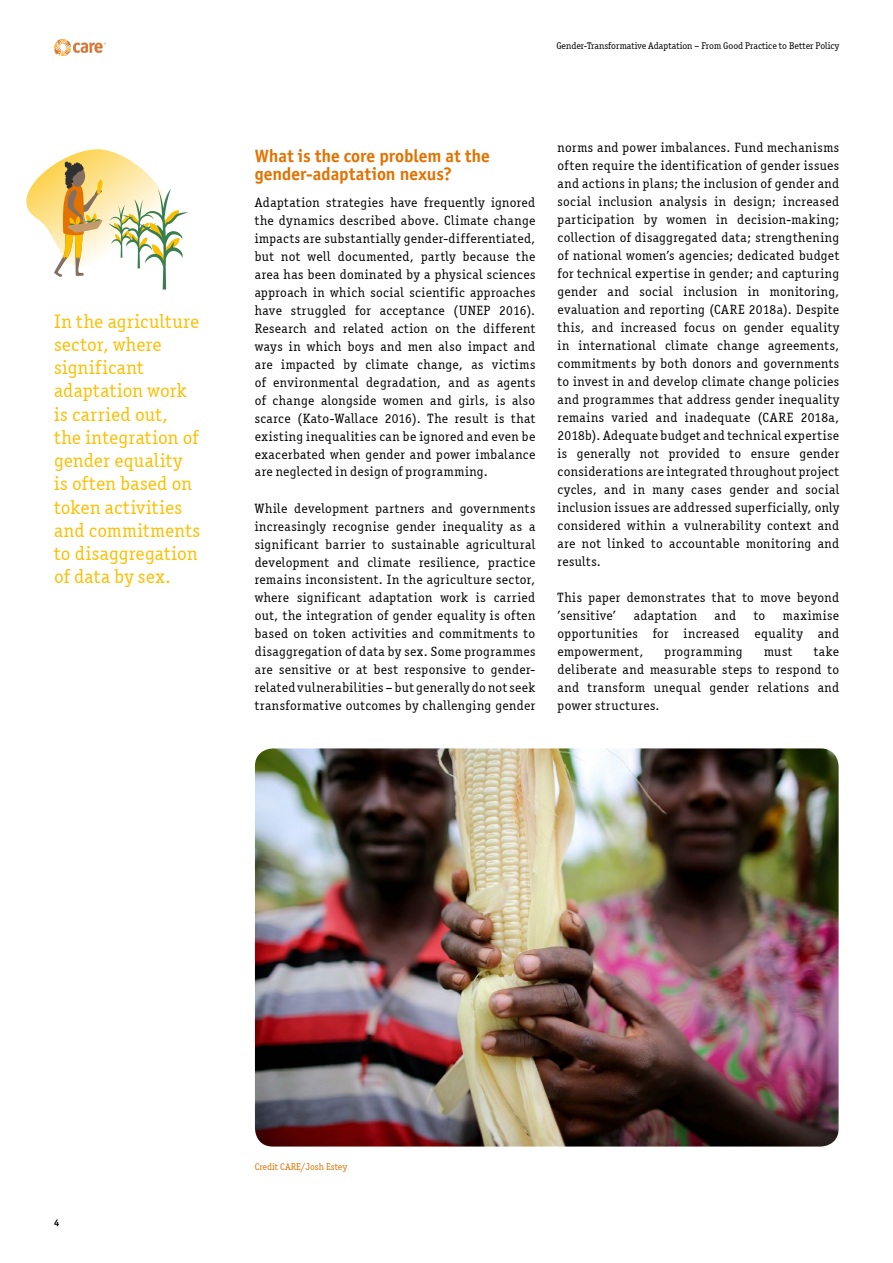
<style>
.page{position:relative;width:893px;height:1263px;background:#fff}
.page>*{position:absolute;margin:0;border:0;box-sizing:border-box;transform-origin:0 0}
.t1{font:19.5px/23.2px "Officina Serif ITCTT Book";letter-spacing:.02em;color:#fcbf00}
.t2{font:700 18px/18px "Officina Sans ITC Pro";color:#e27300}
.t3{font:13.5px/18px "Officina Serif ITCTT Book";letter-spacing:.035em;color:#000;text-align:justify}
.t4{font:9.75px "Officina Serif ITCTT Book";color:#000}
.t5{font:9.75px "Officina Serif ITCTT Book";color:#e27300}
.t6{font:9.75px "Officina Serif ITCTT Bold";color:#000}
</style>
<div class="page">
<img style="left:54px;top:39px;width:51px;height:17px">
<img style="left:255px;top:748px;width:584px;height:398px">
<svg style="left:26px;top:149px;width:162px;height:141px"></svg>
<h1 class="t1" style="left:54px;top:309px;width:148px">In the agriculture sector, where significant adaptation work is carried out,<br>the integration of gender equality is often based on token activities and commitments to disaggregation of data by sex.</h1>
<p class="t4" style="left:556px;top:40px;width:284px">Gender-Transformative Adaptation – From Good Practice to Better Policy</p>
<h2 class="t2" style="left:255px;top:147px;width:237px">What is the core problem at the gender-adaptation nexus?</h2>
<p class="t3" style="left:255px;top:193px;width:282px">Adaptation strategies have frequently ignored the dynamics described above. Climate change impacts are substantially gender-differentiated, but not well documented, partly because the area has been dominated by a physical sciences approach in which social scientific approaches have struggled for acceptance (UNEP 2016).<br>Research and related action on the different ways in which boys and men also impact and are impacted by climate change, as victims of environmental degradation, and as agents of change alongside women and girls, is also scarce (Kato-Wallace 2016). The result is that existing inequalities can be ignored and even be exacerbated when gender and power imbalance are neglected in design of programming.</p>
<p class="t3" style="left:255px;top:499px;width:282px">While development partners and governments increasingly recognise gender inequality as a significant barrier to sustainable agricultural development and climate resilience, practice remains inconsistent. In the agriculture sector, where significant adaptation work is carried out, the integration of gender equality is often based on token activities and commitments to disaggregation of data by sex. Some programmes are sensitive or at best responsive to gender&shy;related vulnerabilities – but generally do not seek transformative outcomes by challenging gender</p>
<p class="t3" style="left:558px;top:139px;width:283px">norms and power imbalances. Fund mechanisms often require the identification of gender issues and actions in plans; the inclusion of gender and social inclusion analysis in design; increased participation by women in decision-making; collection of disaggregated data; strengthening of national women’s agencies; dedicated budget for technical expertise in gender; and capturing gender and social inclusion in monitoring, evaluation and reporting (CARE 2018a). Despite this, and increased focus on gender equality in international climate change agreements, commitments by both donors and governments to invest in and develop climate change policies and programmes that address gender inequality remains varied and inadequate (CARE 2018a, 2018b). Adequate budget and technical expertise is generally not provided to ensure gender considerations are integrated throughout project cycles, and in many cases gender and social inclusion issues are addressed superficially, only considered within a vulnerability context and are not linked to accountable monitoring and results.</p>
<p class="t3" style="left:558px;top:588px;width:283px">This paper demonstrates that to move beyond ’sensitive’</p>
<p class="t3" style="left:634px;top:606px;width:65px">adaptation</p>
<p class="t3" style="left:715px;top:606px;width:23px">and</p>
<p class="t3" style="left:754px;top:606px;width:13px">to</p>
<p class="t3" style="left:558px;top:606px;width:283px;text-indent:225px">maximise opportunities for increased equality and empowerment,</p>
<p class="t3" style="left:558px;top:642px;width:283px;text-indent:256px">take deliberate and measurable steps to respond to and transform unequal gender relations and power structures.</p>
<p class="t3" style="left:665px;top:642px;width:80px">programming</p>
<p class="t3" style="left:764px;top:642px;width:30px">must</p>
<p class="t6" style="left:54px;top:1216px;width:7px">4</p>
<p class="t5" style="left:255px;top:1161px;width:94px">Credit CARE/Josh Estey</p>
</div>
